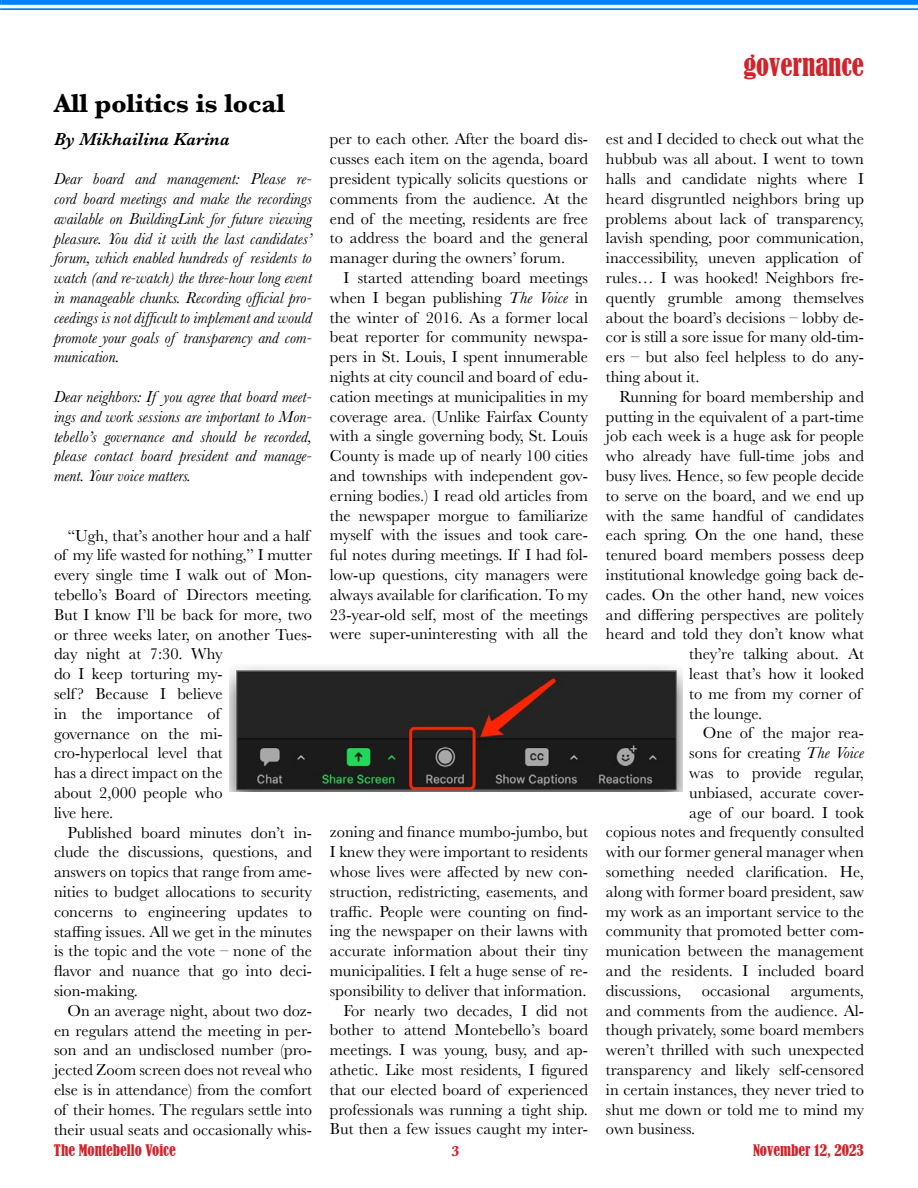
<style>
.page{position:relative;width:918px;height:1188px;background:#fff}
.page>*{position:absolute;margin:0;border:0;box-sizing:border-box;transform-origin:0 0}
.t1{font:700 27px "Baskerville";color:#000}
.t2{font:condensed 27px "Bernard";color:#d2232a}
.t3{font:italic 600 18px "Baskerville";color:#000}
.t4{font:16.5px/19.8px "Baskerville";color:#000;text-align:justify}
.t5{font:italic 16.5px/19.8px "Baskerville";color:#000;text-align:justify}
.t6{font:condensed 15px "Bernard";color:#d2232a}
.t7{font:700 15px "Baskerville";color:#d2232a}
.s1{font-style:italic}
</style>
<div class="page">
<svg style="left:0;top:0;width:2px;height:10px"></svg>
<div style="left:2px;top:0;width:916px;height:5px;background:#0080ff"></div>
<hr style="left:2px;top:8px;width:916px;height:2px;background:#0080ff">
<img style="left:230px;top:666px;width:453px;height:126px">
<h1 class="t1" style="left:54px;top:84px;width:233px">All politics is local</h1>
<p class="t3" style="left:54px;top:126px;width:177px">By Mikhailina Karina</p>
<p class="t5" style="left:54px;top:169px;width:260px">Dear board and management: Please re&shy;cord board meetings and make the recordings available on BuildingLink for future viewing pleasure. You did it with the last candidates’ forum, which enabled hundreds of residents to watch (and re-watch) the three-hour long event in manageable chunks. Recording official pro&shy;ceedings is not difficult to implement and would promote your goals of transparency and com&shy;munication.</p>
<p class="t5" style="left:54px;top:387px;width:260px">Dear neighbors: If you agree that board meet&shy;ings and work sessions are important to Mon&shy;tebello’s governance and should be recorded, please contact board president and manage&shy;ment. Your voice matters.</p>
<p class="t4" style="left:54px;top:526px;width:260px;text-align:left;text-indent:13px">“Ugh, that’s another hour and a half of my life wasted for nothing,” I mutter every single time I walk out of Mon&shy;tebello’s Board of Directors meeting.<br>But I know I’ll be back for more, two or three weeks later, on another Tues&shy;day night at 7:30. Why<br>do I keep torturing my-<br>self ? Because I believe<br>in the importance of<br>governance on the mi&shy;cro-hyperlocal level that<br>has a direct impact on the<br>about 2,000 people who<br>live here.</p>
<p class="t4" style="left:54px;top:823px;width:260px;text-indent:13px">Published board minutes don’t in&shy;clude the discussions, questions, and answers on topics that range from ame&shy;nities to budget allocations to security concerns to engineering updates to staffing issues. All we get in the minutes is the topic and the vote – none of the flavor and nuance that go into deci&shy;sion-making.</p>
<p class="t4" style="left:54px;top:1001px;width:260px;text-indent:13px">On an average night, about two doz&shy;en regulars attend the meeting in per&shy;son and an undisclosed number (pro&shy;jected Zoom screen does not reveal who else is in attendance) from the comfort of their homes. The regulars settle into their usual seats and occasionally whis-</p>
<h1 class="t2" style="left:743px;top:50px;width:122px">governance</h1>
<p class="t4" style="left:330px;top:129px;width:260px">per to each other. After the board dis&shy;cusses each item on the agenda, board president typically solicits questions or comments from the audience. At the end of the meeting, residents are free to address the board and the general manager during the owners’ forum.</p>
<p class="t4" style="left:330px;top:268px;width:260px;text-indent:13px">I started attending board meetings when I began publishing <span class="s1">The Voice</span> in the winter of 2016. As a former local beat reporter for community newspa&shy;pers in St. Louis, I spent innumerable nights at city council and board of edu&shy;cation meetings at municipalities in my coverage area. (Unlike Fairfax County with a single governing body, St. Louis County is made up of nearly 100 cities and townships with independent gov&shy;erning bodies.) I read old articles from the newspaper morgue to familiarize myself with the issues and took care&shy;ful notes during meetings. If I had fol&shy;low-up questions, city managers were always available for clarification. To my 23-year-old self, most of the meetings were super-uninteresting with all the</p>
<p class="t4" style="left:330px;top:822px;width:260px;text-align:right">zoning and finance mumbo-jumbo, but I knew they were important to residents whose lives were affected by new con&shy;struction, redistricting, easements, and traffic. People were counting on find&shy;ing the newspaper on their lawns with accurate information about their tiny municipalities. I felt a huge sense of re&shy;sponsibility to deliver that information.<br>For nearly two decades, I did not bother to attend Montebello’s board meetings. I was young, busy, and ap&shy;athetic. Like most residents, I figured that our elected board of experienced professionals was running a tight ship.<br>But then a few issues caught my inter-</p>
<p class="t4" style="left:606px;top:129px;width:260px;text-align:left">est and I decided to check out what the hubbub was all about. I went to town halls and candidate nights where I heard disgruntled neighbors bring up problems about lack of transparency, lavish spending, poor communication, inaccessibility, uneven application of rules… I was hooked! Neighbors fre&shy;quently grumble among themselves about the board’s decisions – lobby de&shy;cor is still a sore issue for many old-tim&shy;ers – but also feel helpless to do any&shy;thing about it.</p>
<p class="t4" style="left:619px;top:387px;width:246px">Running for board membership and</p>
<p class="t4" style="left:606px;top:407px;width:260px">putting in the equivalent of a part-time</p>
<p class="t4" style="left:606px;top:426px;width:260px">job each week is a huge ask for people</p>
<p class="t4" style="left:606px;top:446px;width:259px">who already have full-time jobs and</p>
<p class="t4" style="left:606px;top:466px;width:260px">busy lives. Hence, so few people decide</p>
<p class="t4" style="left:606px;top:486px;width:260px">to serve on the board, and we end up</p>
<p class="t4" style="left:606px;top:506px;width:260px">with the same handful of candidates</p>
<p class="t4" style="left:606px;top:525px;width:260px">each spring. On the one hand, these</p>
<p class="t4" style="left:606px;top:545px;width:260px">tenured board members possess deep</p>
<p class="t4" style="left:606px;top:565px;width:260px">institutional knowledge going back de-</p>
<p class="t4" style="left:606px;top:585px;width:259px">cades. On the other hand, new voices</p>
<p class="t4" style="left:606px;top:605px;width:260px">and differing perspectives are politely</p>
<p class="t4" style="left:606px;top:624px;width:260px">heard and told they don’t know what</p>
<p class="t4" style="left:689px;top:644px;width:176px">they’re talking about. At</p>
<p class="t4" style="left:689px;top:664px;width:176px">least that’s how it looked</p>
<p class="t4" style="left:689px;top:684px;width:174px">to me from my corner of</p>
<p class="t4" style="left:689px;top:704px;width:75px">the lounge.</p>
<p class="t4" style="left:703px;top:723px;width:163px">One of the major rea-</p>
<p class="t4" style="left:689px;top:743px;width:176px">sons for creating <span class="s1">The Voice</span></p>
<p class="t4" style="left:689px;top:763px;width:176px">was to provide regular,</p>
<p class="t4" style="left:689px;top:783px;width:176px">unbiased, accurate cover-</p>
<p class="t4" style="left:689px;top:803px;width:176px">age of our board. I took</p>
<p class="t4" style="left:606px;top:822px;width:259px">copious notes and frequently consulted</p>
<p class="t4" style="left:606px;top:842px;width:260px">with our former general manager when</p>
<p class="t4" style="left:606px;top:862px;width:260px">something needed clarification. He,</p>
<p class="t4" style="left:606px;top:882px;width:259px">along with former board president, saw</p>
<p class="t4" style="left:606px;top:902px;width:260px">my work as an important service to the</p>
<p class="t4" style="left:606px;top:921px;width:260px">community that promoted better com-</p>
<p class="t4" style="left:606px;top:941px;width:260px">munication between the management</p>
<p class="t4" style="left:606px;top:961px;width:260px">and the residents. I included board</p>
<p class="t4" style="left:606px;top:981px;width:259px">discussions, occasional arguments,</p>
<p class="t4" style="left:606px;top:1001px;width:259px">and comments from the audience. Al-</p>
<p class="t4" style="left:606px;top:1020px;width:260px">though privately, some board members</p>
<p class="t4" style="left:606px;top:1040px;width:260px">weren’t thrilled with such unexpected</p>
<p class="t4" style="left:606px;top:1060px;width:259px">transparency and likely self-censored</p>
<p class="t4" style="left:606px;top:1080px;width:259px">in certain instances, they never tried to</p>
<p class="t4" style="left:606px;top:1100px;width:259px">shut me down or told me to mind my</p>
<p class="t4" style="left:606px;top:1119px;width:91px">own business.</p>
<p class="t6" style="left:54px;top:1141px;width:123px">The Montebello Voice</p>
<p class="t7" style="left:451px;top:1140px;width:10px">3</p>
<p class="t6" style="left:753px;top:1141px;width:112px">November 12, 2023</p>
</div>
